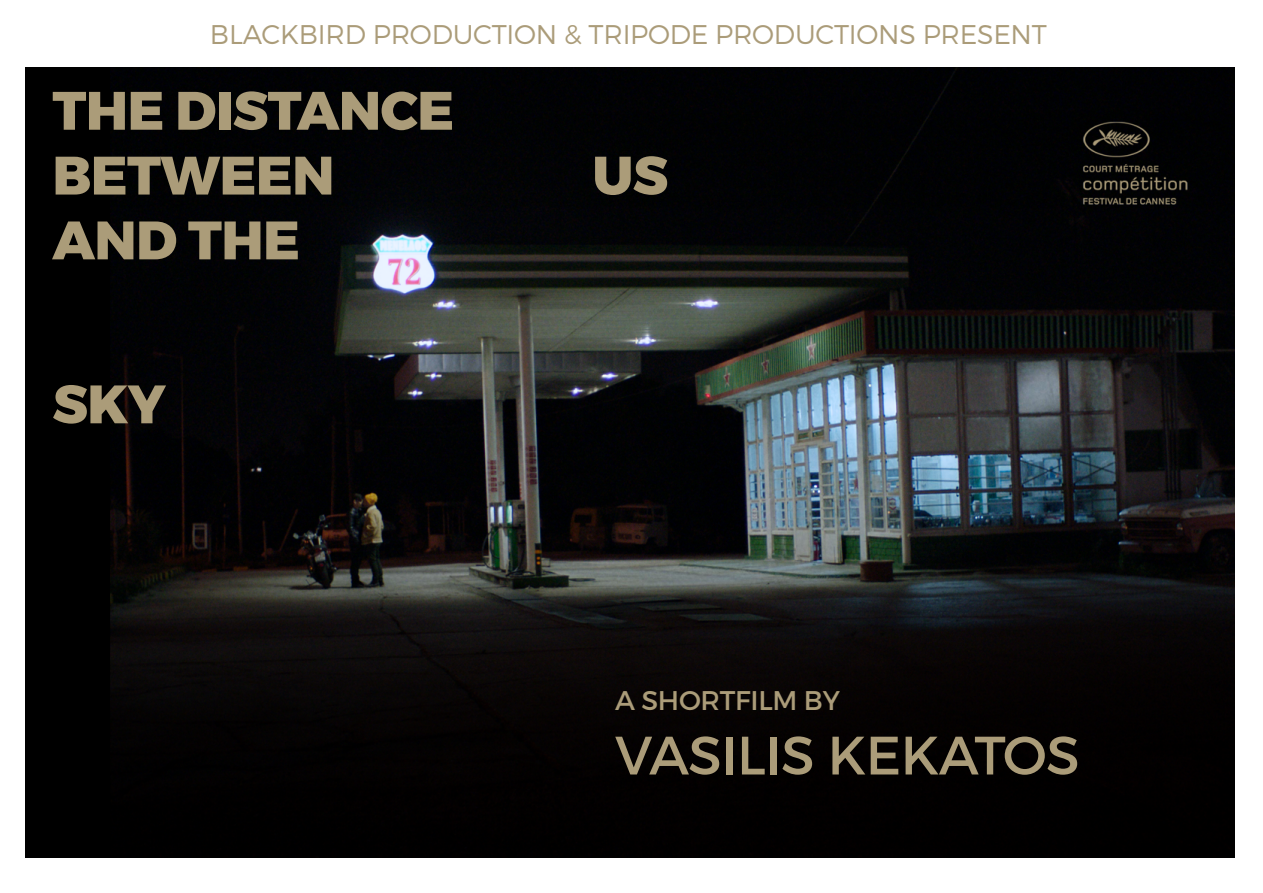
<style>
.page{position:relative;width:1263px;height:893px;background:#fff}
.page>*{position:absolute;margin:0;border:0;box-sizing:border-box;transform-origin:0 0}
.t1{font:800 54px/64.8px "Montserrat";letter-spacing:-.01em;color:#ab9c79}
.t2{font:54px "Montserrat";letter-spacing:-.01em;color:#ab9c79}
.t3{font:300 27px "Montserrat";letter-spacing:-.01em;color:#ab9c79}
.t4{font:27px "Montserrat";letter-spacing:-.01em;color:#ab9c79}
</style>
<div class="page">
<img style="left:25px;top:67px;width:1209px;height:790px">
<img style="left:1030px;top:67px;width:195px;height:190px">
<p class="t3" style="left:210px;top:18px;width:838px">BLACKBIRD PRODUCTION &amp; TRIPODE PRODUCTIONS PRESENT</p>
<h1 class="t1" style="left:52px;top:80px;width:403px">THE DISTANCE<br>BETWEEN</h1>
<h1 class="t1" style="left:52px;top:209px;width:249px">AND THE</h1>
<h1 class="t1" style="left:52px;top:373px;width:115px">SKY</h1>
<h1 class="t1" style="left:592px;top:144px;width:77px">US</h1>
<p class="t4" style="left:615px;top:683px;width:226px">A SHORTFILM BY</p>
<h1 class="t2" style="left:615px;top:722px;width:466px">VASILIS KEKATOS</h1>
</div>
